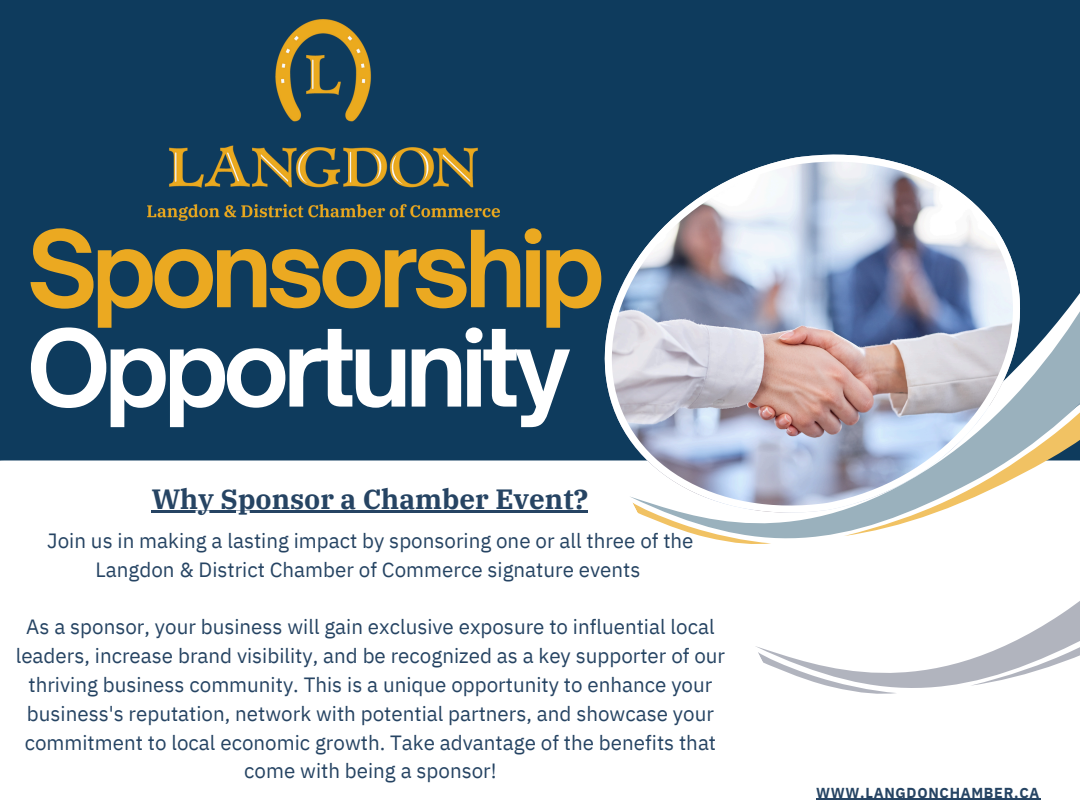
<style>
.page{position:relative;width:1080px;height:810px;background:#0e3b5d}
.page>*{position:absolute;margin:0;border:0;box-sizing:border-box;transform-origin:0 0}
.t1{font:700 101.81px "Open Sauce One";letter-spacing:-.06em;color:#fff}
.t2{font:700 101.56px "Open Sauce One";letter-spacing:-.06em;color:#eba921}
.t3{font:700 27.75px "IBM Plex Serif";color:#264463}
.t4{font:20.56px/28.8px "IBM Plex Sans";color:#264463;text-align:center}
.t5{font:700 14.44px "IBM Plex Sans";letter-spacing:.05em;color:#264463}
</style>
<div class="page">
<div style="left:0;top:460px;width:1080px;height:350px;background:#fff"></div>
<div style="left:733px;top:626px;width:347px;height:150px;background:#fff"></div>
<svg style="left:936px;top:626px;width:144px;height:86px;background:#e5e6e9"></svg>
<svg style="left:605px;top:154px;width:338px;height:235px"></svg>
<img style="left:608px;top:181px;width:472px;height:445px">
<img style="left:810px;top:274px;width:270px;height:288px">
<svg style="left:537px;top:433px;width:360px;height:308px;background:#e8ebef"></svg>
<img style="left:148px;top:19px;width:351px;height:201px">
<hr style="left:152px;top:511px;width:436px;height:2px;background:#264463">
<hr style="left:816px;top:799px;width:224px;height:1px;background:#264463">
<p class="t2" style="left:27px;top:206px;width:580px">Sponsorship</p>
<p class="t1" style="left:27px;top:305px;width:546px">Opportunity</p>
<p class="t3" style="left:152px;top:481px;width:438px">Why Sponsor a Chamber Event?</p>
<h1 class="t4" style="left:47px;top:526px;width:648px">Join us in making a lasting impact by sponsoring one or all three of the<br>Langdon &amp; District Chamber of Commerce signature events</h1>
<h1 class="t4" style="left:16px;top:612px;width:711px">As a sponsor, your business will gain exclusive exposure to influential local leaders, increase brand visibility, and be recognized as a key supporter of our thriving business community. This is a unique opportunity to enhance your business's reputation, network with potential partners, and showcase your commitment to local economic growth. Take advantage of the benefits that come with being a sponsor!</h1>
<p class="t5" style="left:816px;top:783px;width:225px">WWW.LANGDONCHAMBER.CA</p>
</div>
